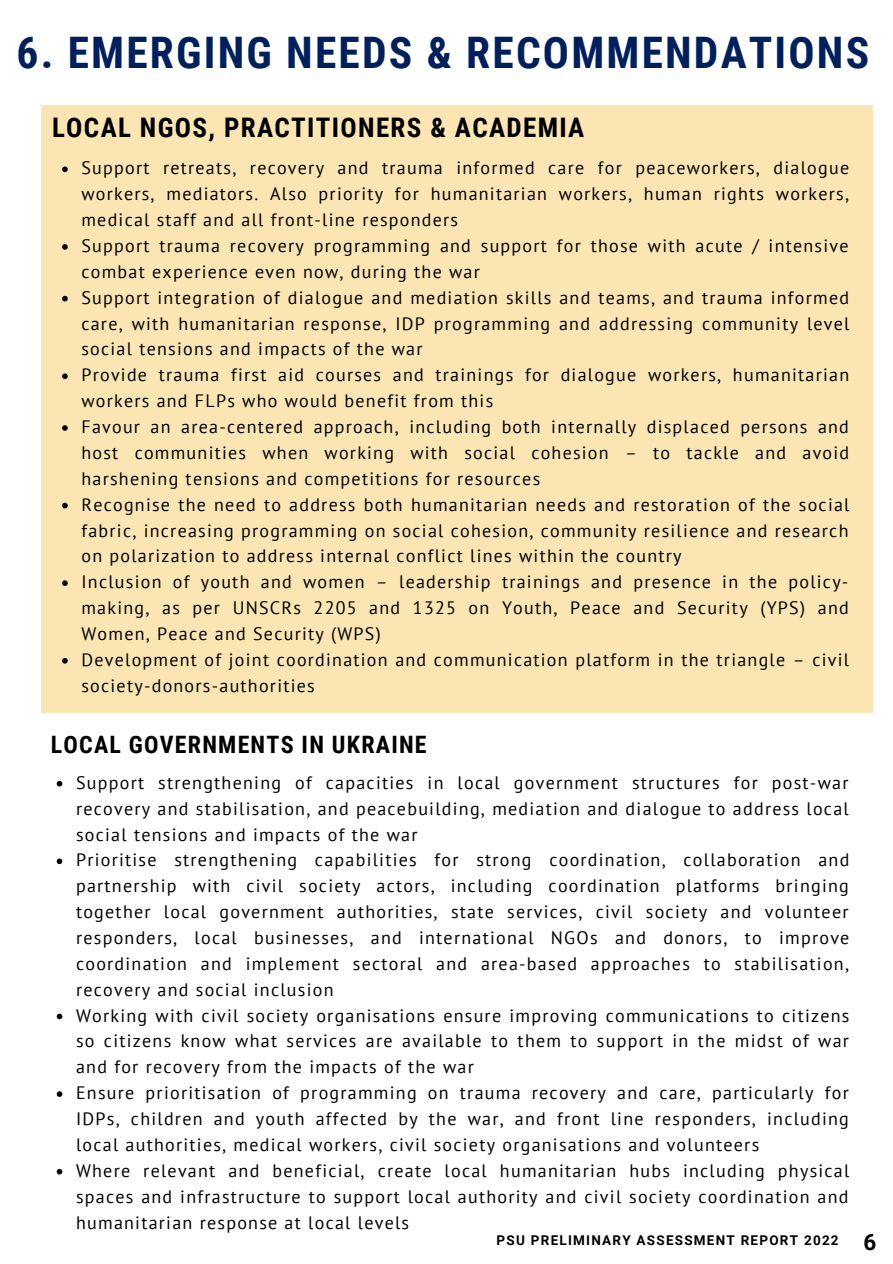
<style>
.page{position:relative;width:893px;height:1264px;background:#fff}
.page>*{position:absolute;margin:0;border:0;box-sizing:border-box;transform-origin:0 0}
.t1{font:700 43.5px "Roboto Condensed";letter-spacing:.05em;color:#00205d}
.t2{font:700 27px "Roboto Condensed";letter-spacing:.05em;color:#000}
.t3{font:700 24px "Roboto Condensed";letter-spacing:.05em;color:#000}
.t4{font:18px/25.8px "PT Sans";letter-spacing:.07em;color:#000}
.t5{font:700 13.5px "Roboto";letter-spacing:.095em;color:#000}
.s1{font-size:22.5px}
</style>
<div class="page">
<div style="left:41px;top:105px;width:831px;height:607px;background:#fae5b3"></div>
<svg style="left:62px;top:166px;width:6px;height:6px"></svg>
<svg style="left:62px;top:244px;width:6px;height:6px"></svg>
<svg style="left:62px;top:296px;width:6px;height:5px"></svg>
<svg style="left:62px;top:373px;width:6px;height:6px"></svg>
<svg style="left:62px;top:425px;width:6px;height:6px"></svg>
<svg style="left:62px;top:503px;width:6px;height:5px"></svg>
<svg style="left:62px;top:580px;width:6px;height:6px"></svg>
<svg style="left:62px;top:658px;width:6px;height:5px"></svg>
<svg style="left:57px;top:781px;width:5px;height:5px"></svg>
<svg style="left:57px;top:858px;width:5px;height:6px"></svg>
<svg style="left:57px;top:1013px;width:5px;height:6px"></svg>
<svg style="left:57px;top:1091px;width:5px;height:5px"></svg>
<svg style="left:57px;top:1168px;width:5px;height:6px"></svg>
<h1 class="t1" style="left:17px;top:28px;width:854px">6. EMERGING NEEDS &amp; RECOMMENDATIONS</h1>
<h2 class="t2" style="left:52px;top:112px;width:533px">LOCAL NGOS, PRACTITIONERS &amp; ACADEMIA</h2>
<p class="t4" style="left:81px;top:155px;width:769px">Support retreats, recovery and trauma informed care for peaceworkers, dialogue workers, mediators. Also priority for humanitarian workers, human rights workers, medical staff and all front-line responders<br>Support trauma recovery programming and support for those with acute / intensive combat experience even now, during the war<br>Support integration of dialogue and mediation skills and teams, and trauma informed care, with humanitarian response, IDP programming and addressing community level social tensions and impacts of the war<br>Provide trauma first aid courses and trainings for dialogue workers, humanitarian workers and FLPs who would benefit from this<br>Favour an area-centered approach, including both internally displaced persons and host communities when working with social cohesion – to tackle and avoid harshening tensions and competitions for resources<br>Recognise the need to address both humanitarian needs and restoration of the social fabric, increasing programming on social cohesion, community resilience and research on polarization to address internal conflict lines within the country<br>Inclusion of youth and women – leadership trainings and presence in the policy&shy;making, as per UNSCRs 2205 and 1325 on Youth, Peace and Security (YPS) and Women, Peace and Security (WPS)<br>Development of joint coordination and communication platform in the triangle – civil society-donors-authorities</p>
<h3 class="t3" style="left:51px;top:730px;width:377px">LOCAL GOVERNMENTS IN UKRAINE</h3>
<p class="t4" style="left:76px;top:769px;width:774px">Support strengthening of capacities in local government structures for post-war recovery and stabilisation, and peacebuilding, mediation and dialogue to address local social tensions and impacts of the war<br>Prioritise strengthening capabilities for strong coordination, collaboration and partnership with civil society actors, including coordination platforms bringing together local government authorities, state services, civil society and volunteer responders, local businesses, and international NGOs and donors, to improve coordination and implement sectoral and area-based approaches to stabilisation, recovery and social inclusion<br>Working with civil society organisations ensure improving communications to citizens so citizens know what services are available to them to support in the midst of war and for recovery from the impacts of the war<br>Ensure prioritisation of programming on trauma recovery and care, particularly for IDPs, children and youth affected by the war, and front line responders, including local authorities, medical workers, civil society organisations and volunteers<br>Where relevant and beneficial, create local humanitarian hubs including physical spaces and infrastructure to support local authority and civil society coordination and humanitarian response at local levels</p>
<p class="t5" style="left:496px;top:1232px;width:381px">PSU PRELIMINARY ASSESSMENT REPORT 2022 <span class="s1">6</span></p>
</div>
